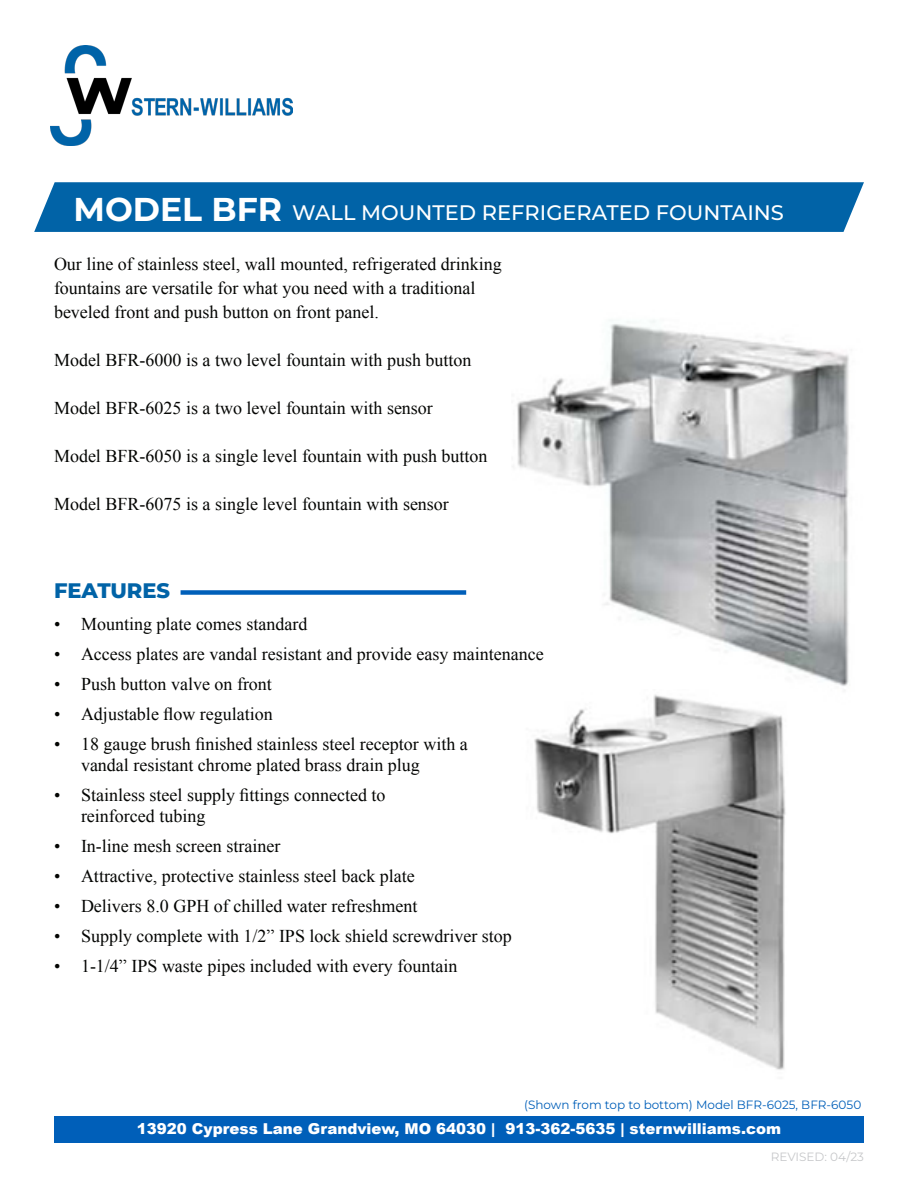
<style>
.page{position:relative;width:918px;height:1188px;background:#fff}
.page>*{position:absolute;margin:0;border:0;box-sizing:border-box;transform-origin:0 0}
.t1{font:700 33px "Montserrat";color:#fff}
.t2{font:100 21px "Montserrat";color:#fff}
.t3{font:800 21px "Montserrat";color:#0163a7}
.t4{font:18px/24px "Times New Roman";color:#040503}
.t5{font:900 15px "Arial";color:#fff}
.t6{font:12px "Montserrat";color:#005fb9}
.t7{font:12px "Montserrat";color:#c7c8ca}
</style>
<div class="page">
<div style="left:54px;top:1116px;width:810px;height:27px;background:#005fb9"></div>
<img style="left:50px;top:45px;width:243px;height:100px">
<div style="left:34px;top:182px;width:830px;height:50px;background:#0163a7"></div>
<div style="left:181px;top:590px;width:285px;height:5px;background:#005fb9"></div>
<img style="left:517px;top:320px;width:332px;height:366px">
<img style="left:534px;top:694px;width:252px;height:376px">
<p class="t1" style="left:74px;top:187px;width:210px">MODEL BFR</p>
<p class="t2" style="left:292px;top:198px;width:493px">WALL MOUNTED REFRIGERATED FOUNTAINS</p>
<p class="t4" style="left:54px;top:251px;width:449px">Our line of stainless steel, wall mounted, refrigerated drinking fountains are versatile for what you need with a traditional beveled front and push button on front panel.</p>
<p class="t4" style="left:54px;top:347px;width:419px">Model BFR-6000 is a two level fountain with push button</p>
<p class="t4" style="left:54px;top:395px;width:380px">Model BFR-6025 is a two level fountain with sensor</p>
<p class="t4" style="left:54px;top:443px;width:435px">Model BFR-6050 is a single level fountain with push button</p>
<p class="t4" style="left:54px;top:491px;width:396px">Model BFR-6075 is a single level fountain with sensor</p>
<p class="t3" style="left:54px;top:576px;width:118px">FEATURES</p>
<p class="t4" style="left:54px;top:612px;width:255px">• Mounting plate comes standard</p>
<p class="t4" style="left:54px;top:642px;width:491px">• Access plates are vandal resistant and provide easy maintenance</p>
<p class="t4" style="left:54px;top:672px;width:219px">• Push button valve on front</p>
<p class="t4" style="left:54px;top:702px;width:220px">• Adjustable flow regulation</p>
<p class="t4" style="left:81px;top:734px;width:388px;line-height:21px;text-indent:-27px">• 18 gauge brush finished stainless steel receptor with a vandal resistant chrome plated brass drain plug</p>
<p class="t4" style="left:81px;top:785px;width:306px;line-height:21px;text-indent:-27px">• Stainless steel supply fittings connected to reinforced tubing</p>
<p class="t4" style="left:54px;top:834px;width:228px">• In-line mesh screen strainer</p>
<p class="t4" style="left:54px;top:864px;width:362px">• Attractive, protective stainless steel back plate</p>
<p class="t4" style="left:54px;top:894px;width:365px">• Delivers 8.0 GPH of chilled water refreshment</p>
<p class="t4" style="left:54px;top:924px;width:459px">• Supply complete with 1/2” IPS lock shield screwdriver stop</p>
<p class="t4" style="left:54px;top:954px;width:405px">• 1-1/4” IPS waste pipes included with every fountain</p>
<p class="t6" style="left:524px;top:1097px;width:339px">(Shown from top to bottom) Model BFR-6025, BFR-6050</p>
<p class="t5" style="left:137px;top:1118px;width:646px">13920 Cypress Lane Grandview, MO 64030 | 913-362-5635 | sternwilliams.com</p>
<p class="t7" style="left:771px;top:1149px;width:95px">REVISED: 04/23</p>
</div>
